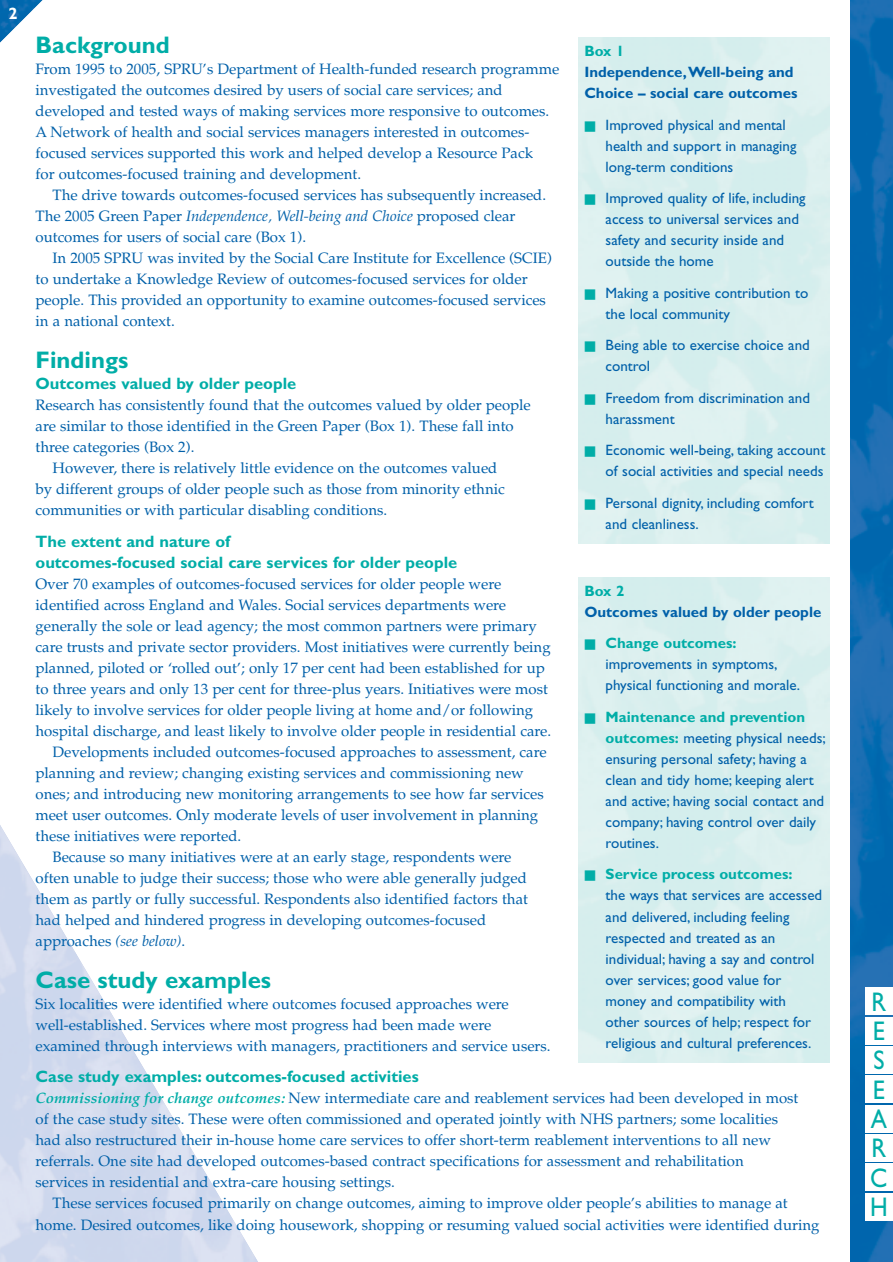
<style>
.page{position:relative;width:893px;height:1262px;background:#fff}
.page>*{position:absolute;margin:0;border:0;box-sizing:border-box;transform-origin:0 0}
.t1{font:27px/29.4px "Gill Sans";color:#00ada7;scale:.9 1}
.t2{font:700 24px "Gill Sans";color:#00ada7}
.t3{font:700 16.5px/21px "Gill Sans";color:#00ada7}
.t4{font:700 16.5px "Gill Sans";color:#fff}
.t5{font:15px/21px "Palatino";color:#0060a9}
.t6{font:15px/21px "Gill Sans";color:#0060a9}
.t7{font:700 15px/21px "Gill Sans";color:#0060a9}
.t8{font:700 15px "Gill Sans";letter-spacing:-.015em;color:#00ada7}
.s1{font-style:italic}
.s2{font-weight:700;font-style:italic;color:#00ada7}
.s3{color:#00ada7}
.s4{font-weight:700;color:#00ada7}
</style>
<div class="page">
<img style="left:850px;top:0;width:42px;height:1261px">
<div style="left:865px;top:1017px;width:27px;height:27px;background:#fff"></div>
<div style="left:865px;top:987px;width:27px;height:28px;background:#fff"></div>
<div style="left:865px;top:1046px;width:27px;height:27px;background:#fff"></div>
<div style="left:865px;top:1075px;width:27px;height:28px;background:#fff"></div>
<div style="left:865px;top:1105px;width:27px;height:27px;background:#fff"></div>
<div style="left:865px;top:1134px;width:27px;height:27px;background:#fff"></div>
<div style="left:865px;top:1163px;width:27px;height:28px;background:#fff"></div>
<div style="left:865px;top:1193px;width:27px;height:27px;background:#fff"></div>
<img style="left:0;top:0;width:43px;height:43px">
<p class="t4" style="left:9px;top:8px;width:11px">2</p>
<h2 class="t2" style="left:36px;top:37px;width:136px">Background</h2>
<p class="t5" style="left:36px;top:60px;width:525px">From 1995 to 2005, SPRU’s Department of Health-funded research programme investigated the outcomes desired by users of social care services; and developed and tested ways of making services more responsive to outcomes.<br>A Network of health and social services managers interested in outcomes&shy;focused services supported this work and helped develop a Resource Pack<br>for outcomes-focused training and development.</p>
<p class="t5" style="left:36px;top:186px;width:512px;text-indent:17px">The drive towards outcomes-focused services has subsequently increased.<br>The 2005 Green Paper <span class="s1">Independence, Well-being and Choice</span> proposed clear outcomes for users of social care (Box 1).</p>
<p class="t5" style="left:36px;top:249px;width:518px;text-indent:17px">In 2005 SPRU was invited by the Social Care Institute for Excellence (SCIE) to undertake a Knowledge Review of outcomes-focused services for older people. This provided an opportunity to examine outcomes-focused services in a national context.</p>
<h2 class="t2" style="left:36px;top:352px;width:94px">Findings</h2>
<p class="t3" style="left:36px;top:375px;width:262px">Outcomes valued by older people</p>
<p class="t5" style="left:36px;top:396px;width:496px">Research has consistently found that the outcomes valued by older people</p>
<p class="t5" style="left:36px;top:417px;width:480px">are similar to those identified in the Green Paper (Box 1). These fall into</p>
<p class="t5" style="left:36px;top:438px;width:160px">three categories (Box 2).</p>
<p class="t5" style="left:53px;top:459px;width:446px">However, there is relatively little evidence on the outcomes valued</p>
<p class="t5" style="left:36px;top:480px;width:471px">by different groups of older people such as those from minority ethnic</p>
<p class="t5" style="left:36px;top:501px;width:353px">communities or with particular disabling conditions.</p>
<p class="t3" style="left:36px;top:532px;width:423px">The extent and nature of<br>outcomes-focused social care services for older people</p>
<p class="t5" style="left:36px;top:575px;width:467px">Over 70 examples of outcomes-focused services for older people were</p>
<p class="t5" style="left:36px;top:596px;width:472px">identified across England and Wales. Social services departments were</p>
<p class="t5" style="left:36px;top:617px;width:503px">generally the sole or lead agency; the most common partners were primary</p>
<p class="t5" style="left:36px;top:638px;width:516px">care trusts and private sector providers. Most initiatives were currently being</p>
<p class="t5" style="left:36px;top:659px;width:510px">planned, piloted or ‘rolled out’; only 17 per cent had been established for up</p>
<p class="t5" style="left:36px;top:680px;width:514px">to three years and only 13 per cent for three-plus years. Initiatives were most</p>
<p class="t5" style="left:36px;top:701px;width:499px">likely to involve services for older people living at home and/or following</p>
<p class="t5" style="left:36px;top:722px;width:517px">hospital discharge, and least likely to involve older people in residential care.</p>
<p class="t5" style="left:53px;top:743px;width:495px">Developments included outcomes-focused approaches to assessment, care</p>
<p class="t5" style="left:36px;top:764px;width:490px">planning and review; changing existing services and commissioning new</p>
<p class="t5" style="left:36px;top:785px;width:509px">ones; and introducing new monitoring arrangements to see how far services</p>
<p class="t5" style="left:36px;top:806px;width:504px">meet user outcomes. Only moderate levels of user involvement in planning</p>
<p class="t5" style="left:36px;top:827px;width:207px">these initiatives were reported.</p>
<p class="t5" style="left:53px;top:848px;width:460px">Because so many initiatives were at an early stage, respondents were</p>
<p class="t5" style="left:36px;top:869px;width:493px">often unable to judge their success; those who were able generally judged</p>
<p class="t5" style="left:36px;top:890px;width:494px">them as partly or fully successful. Respondents also identified factors that</p>
<p class="t5" style="left:36px;top:911px;width:452px">had helped and hindered progress in developing outcomes-focused</p>
<p class="t5" style="left:36px;top:932px;width:151px">approaches <span class="s1">(see below)</span>.</p>
<h2 class="t2" style="left:36px;top:971px;width:237px">Case study examples</h2>
<p class="t5" style="left:36px;top:995px;width:516px">Six localities were identified where outcomes focused approaches were well-established. Services where most progress had been made were examined through interviews with managers, practitioners and service users.</p>
<p class="t3" style="left:36px;top:1068px;width:385px">Case study examples: outcomes-focused activities</p>
<p class="t5" style="left:36px;top:1089px;width:764px"><span class="s2">Commissioning for change outcomes:</span> New intermediate care and reablement services had been developed in most of the case study sites. These were often commissioned and operated jointly with NHS partners; some localities had also restructured their in-house home care services to offer short-term reablement interventions to all new referrals. One site had developed outcomes-based contract specifications for assessment and rehabilitation services in residential and extra-care housing settings.</p>
<p class="t5" style="left:36px;top:1194px;width:785px;text-indent:17px">These services focused primarily on change outcomes, aiming to improve older people’s abilities to manage at home. Desired outcomes, like doing housework, shopping or resuming valued social activities were identified during</p>
<p class="t8" style="left:584px;top:46px;width:42px">Box 1</p>
<p class="t7" style="left:584px;top:63px;width:215px">Independence,Well-being and<br>Choice – social care outcomes</p>
<p class="t6" style="left:605px;top:116px;width:192px;text-indent:-21px"><span class="s3">■</span> Improved physical and mental health and support in managing long-term conditions</p>
<p class="t6" style="left:605px;top:189px;width:201px;text-indent:-21px"><span class="s3">■</span> Improved quality of life, including access to universal services and safety and security inside and outside the home</p>
<p class="t6" style="left:605px;top:284px;width:204px;text-indent:-21px"><span class="s3">■</span> Making a positive contribution to the local community</p>
<p class="t6" style="left:605px;top:336px;width:206px;text-indent:-21px"><span class="s3">■</span> Being able to exercise choice and control</p>
<p class="t6" style="left:605px;top:389px;width:206px;text-indent:-21px"><span class="s3">■</span> Freedom from discrimination and harassment</p>
<p class="t6" style="left:584px;top:441px;width:242px;text-align:right"><span class="s3">■</span> Economic well-being, taking account of social activities and special needs</p>
<p class="t6" style="left:605px;top:494px;width:210px;text-indent:-21px"><span class="s3">■</span> Personal dignity, including comfort and cleanliness.</p>
<p class="t8" style="left:584px;top:585px;width:42px">Box 2</p>
<p class="t7" style="left:584px;top:603px;width:238px">Outcomes valued by older people</p>
<p class="t6" style="left:605px;top:634px;width:196px;text-indent:-21px"><span class="s3">■</span> <span class="s4">Change outcomes: </span>improvements in symptoms, physical functioning and morale.</p>
<p class="t6" style="left:605px;top:708px;width:222px;text-indent:-21px"><span class="s3">■</span> <span class="s4">Maintenance and prevention outcomes:</span> meeting physical needs; ensuring personal safety; having a clean and tidy home; keeping alert and active; having social contact and company; having control over daily routines.</p>
<p class="t6" style="left:605px;top:865px;width:218px;text-indent:-21px"><span class="s3">■</span> <span class="s4">Service process outcomes:<br></span>the ways that services are accessed and delivered, including feeling respected and treated as an individual; having a say and control over services; good value for money and compatibility with other sources of help; respect for religious and cultural preferences.</p>
<h1 class="t1" style="left:871px;top:975px;width:18px;line-height:58.7px">R<br>S</h1>
<h1 class="t1" style="left:870px;top:1077px;width:21px;text-align:justify">E A R C H</h1>
<h1 class="t1" style="left:872px;top:1019px;width:15px">E</h1>
</div>
